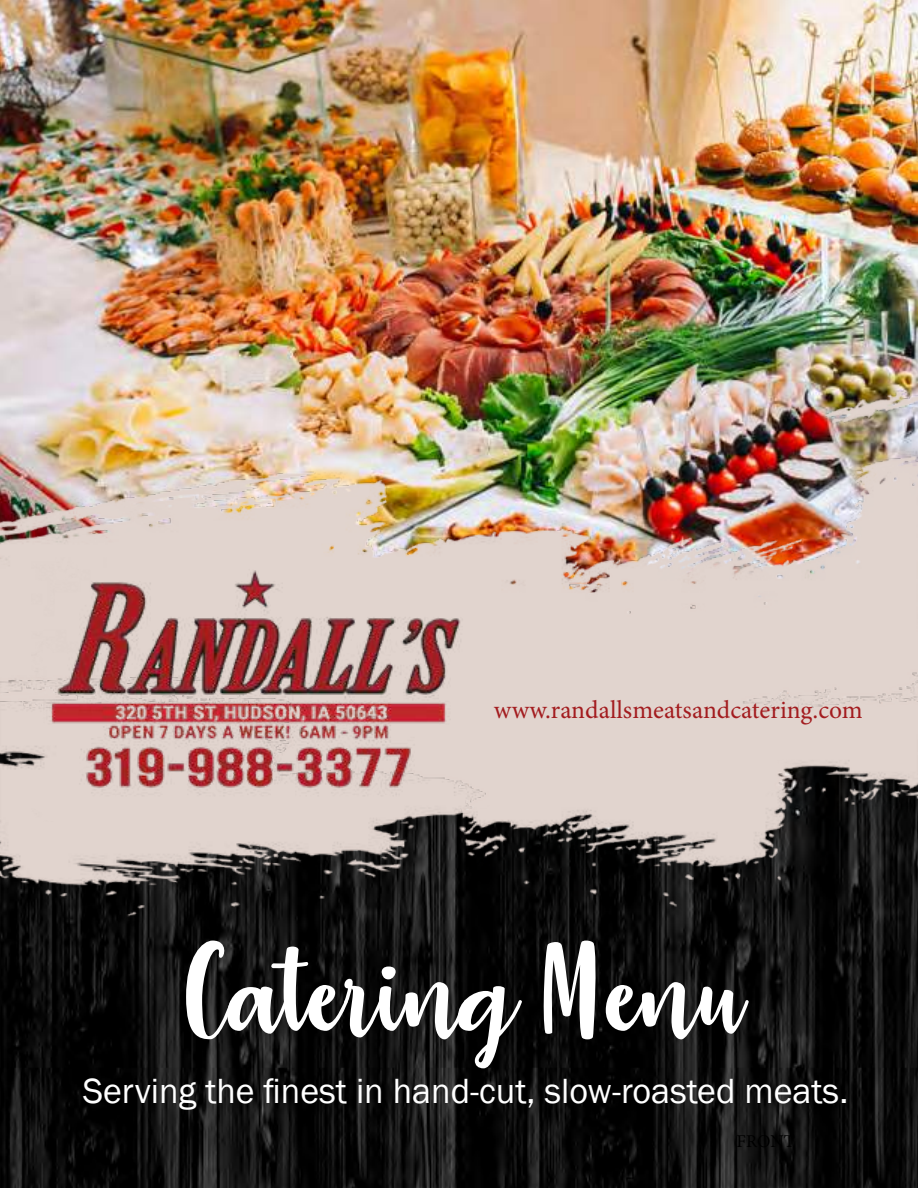
<style>
.page{position:relative;width:918px;height:1188px;background:#fff}
.page>*{position:absolute;margin:0;border:0;box-sizing:border-box;transform-origin:0 0}
.t1{font:150px "Strawberry Blossom";color:#fff}
.t2{font:36px "Franklin Gothic";color:#fff}
.t3{font:25.5px "Minion Pro";color:#a31c1f}
.t4{font:18px "Minion Pro";letter-spacing:-.005em;color:#000}
</style>
<div class="page">
<img style="left:0;top:935px;width:918px;height:253px">
<img style="left:0;top:0;width:918px;height:354px">
<img style="left:0;top:354px;width:918px;height:576px">
<img style="left:32px;top:557px;width:461px;height:265px">
<p class="t3" style="left:494px;top:693px;width:370px">www.randallsmeatsandcatering.com</p>
<h1 class="t1" style="left:186px;top:919px;width:561px">Catering Menu</h1>
<p class="t2" style="left:83px;top:1069px;width:767px">Serving the finest in hand-cut, slow-roasted meats.</p>
<p class="t4" style="left:737px;top:1129px;width:60px">FRONT</p>
</div>
